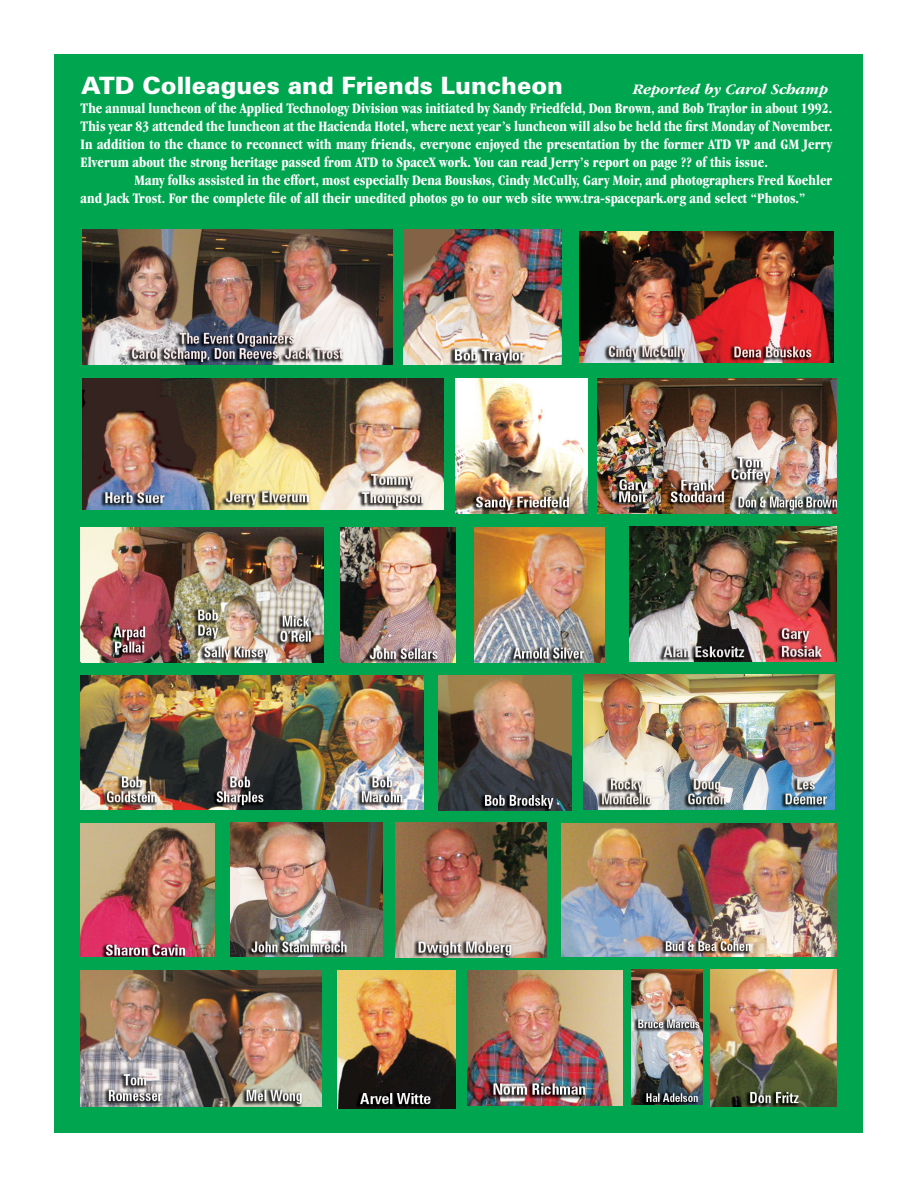
<style>
.page{position:relative;width:918px;height:1188px;background:#fff}
.page>*{position:absolute;margin:0;border:0;box-sizing:border-box;transform-origin:0 0}
.t1{font:900 24px "Zurich BT";color:#fff}
.t2{font:700 condensed 15px/18px "Garamond IT Cby BT";color:#fff;text-align:justify}
.t3{font:italic 700 15px "Garamond IT Cby BT";color:#fff}
</style>
<div class="page">
<div style="left:55px;top:55px;width:808px;height:1078px;background:#00a54f"></div>
<img style="left:83px;top:230px;width:309px;height:135px">
<img style="left:629px;top:527px;width:207px;height:135px">
<img style="left:83px;top:378px;width:360px;height:132px">
<img style="left:404px;top:230px;width:158px;height:135px">
<img style="left:598px;top:378px;width:239px;height:135px">
<img style="left:81px;top:527px;width:242px;height:135px">
<img style="left:455px;top:378px;width:133px;height:135px">
<img style="left:631px;top:969px;width:72px;height:136px">
<img style="left:579px;top:231px;width:254px;height:132px">
<img style="left:583px;top:675px;width:252px;height:135px">
<img style="left:341px;top:527px;width:114px;height:135px">
<img style="left:475px;top:527px;width:129px;height:135px">
<img style="left:439px;top:675px;width:132px;height:135px">
<img style="left:561px;top:823px;width:276px;height:134px">
<img style="left:81px;top:675px;width:342px;height:135px">
<img style="left:230px;top:823px;width:153px;height:134px">
<img style="left:81px;top:823px;width:134px;height:134px">
<img style="left:395px;top:823px;width:152px;height:135px">
<img style="left:710px;top:969px;width:127px;height:138px">
<img style="left:81px;top:970px;width:240px;height:137px">
<img style="left:338px;top:970px;width:118px;height:138px">
<img style="left:468px;top:970px;width:155px;height:135px">
<h1 class="t1" style="left:81px;top:71px;width:484px">ATD Colleagues and Friends Luncheon</h1>
<p class="t3" style="left:633px;top:80px;width:197px">Reported by Carol Schamp</p>
<p class="t2" style="left:81px;top:99px;width:753px">The annual luncheon of the Applied Technology Division was initiated by Sandy Friedfeld, Don Brown, and Bob Traylor in about 1992.<br>This year 83 attended the luncheon at the Hacienda Hotel, where next year’s luncheon will also be held the first Monday of November.<br>In addition to the chance to reconnect with many friends, everyone enjoyed the presentation by the former ATD VP and GM Jerry Elverum about the strong heritage passed from ATD to SpaceX work. You can read Jerry’s report on page ?? of this issue.</p>
<p class="t2" style="left:81px;top:171px;width:753px;text-indent:54px">Many folks assisted in the effort, most especially Dena Bouskos, Cindy McCully, Gary Moir, and photographers Fred Koehler and Jack Trost. For the complete file of all their unedited photos go to our web site www.tra-spacepark.org and select “Photos.”</p>
</div>
